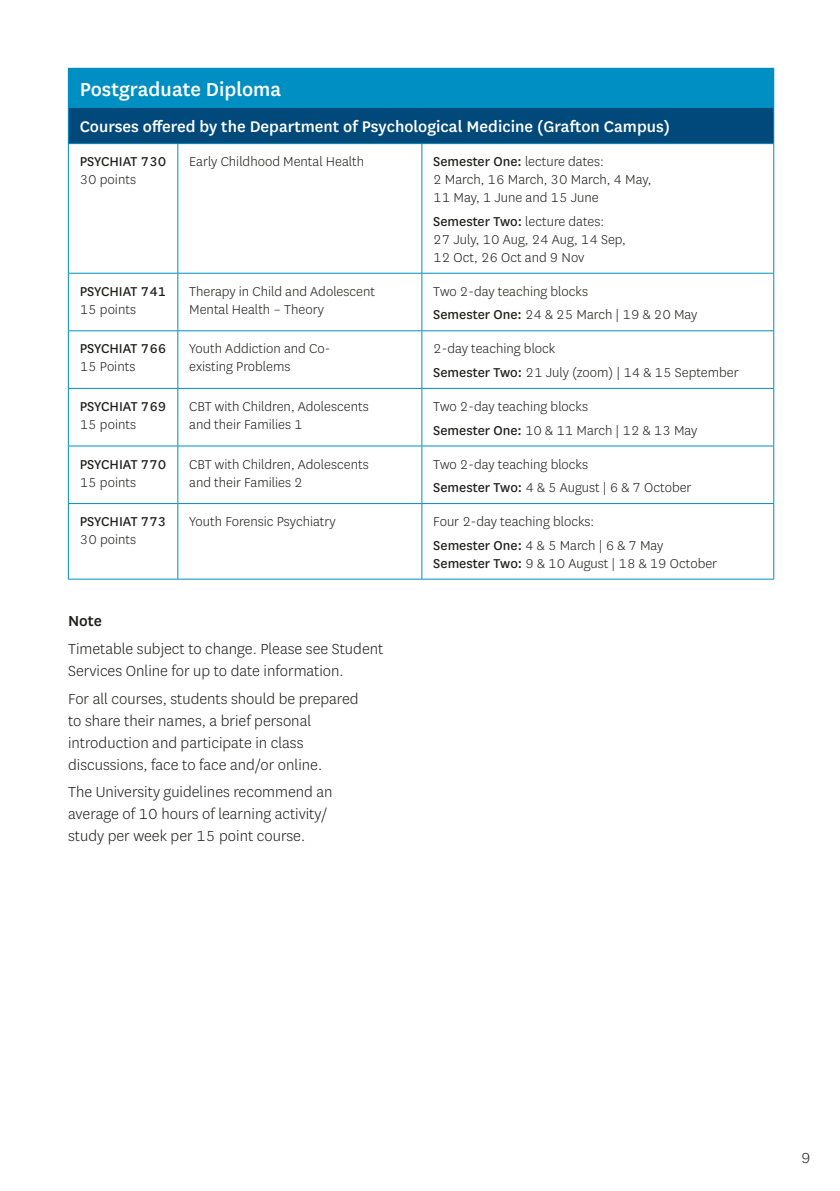
<style>
.page{position:relative;width:840px;height:1191px;background:#fff}
.page>*{position:absolute;margin:0;border:0;box-sizing:border-box;transform-origin:0 0}
.t1{font:500 22px "National";color:#fff}
.t2{font:500 18px "National";color:#fff}
.t3{font:300 17px/22px "National";color:#1d1d1b}
.t4{font:500 17px "National";color:#1d1d1b}
.t5{font:300 15px/18px "National";color:#1d1d1b}
.t6{font:15px "National";color:#1d1d1b}
.s1{font-weight:400}
</style>
<div class="page">
<div style="left:68px;top:68px;width:705px;height:39px;background:#008fc3"></div>
<div style="left:68px;top:107px;width:705px;height:37px;background:#00497a"></div>
<hr style="left:68px;top:108px;width:1px;height:35px;background:#008fc3">
<hr style="left:773px;top:108px;width:1px;height:35px;background:#008fc3">
<hr style="left:68px;top:143px;width:110px;height:1px;background:#008fc3">
<hr style="left:68px;top:144px;width:1px;height:129px;background:#008fc3">
<hr style="left:178px;top:143px;width:243px;height:1px;background:#008fc3">
<hr style="left:177px;top:144px;width:1px;height:129px;background:#008fc3">
<hr style="left:421px;top:143px;width:352px;height:1px;background:#008fc3">
<hr style="left:421px;top:144px;width:1px;height:129px;background:#008fc3">
<hr style="left:773px;top:144px;width:1px;height:129px;background:#008fc3">
<hr style="left:68px;top:273px;width:110px;height:1px;background:#008fc3">
<hr style="left:68px;top:273px;width:1px;height:57px;background:#008fc3">
<hr style="left:178px;top:273px;width:243px;height:1px;background:#008fc3">
<hr style="left:177px;top:273px;width:1px;height:57px;background:#008fc3">
<hr style="left:421px;top:273px;width:352px;height:1px;background:#008fc3">
<hr style="left:421px;top:273px;width:1px;height:57px;background:#008fc3">
<hr style="left:773px;top:273px;width:1px;height:57px;background:#008fc3">
<hr style="left:68px;top:330px;width:110px;height:1px;background:#008fc3">
<hr style="left:68px;top:331px;width:1px;height:57px;background:#008fc3">
<hr style="left:178px;top:330px;width:243px;height:1px;background:#008fc3">
<hr style="left:177px;top:331px;width:1px;height:57px;background:#008fc3">
<hr style="left:421px;top:330px;width:352px;height:1px;background:#008fc3">
<hr style="left:421px;top:331px;width:1px;height:57px;background:#008fc3">
<hr style="left:773px;top:331px;width:1px;height:57px;background:#008fc3">
<hr style="left:68px;top:388px;width:110px;height:1px;background:#008fc3">
<hr style="left:68px;top:389px;width:1px;height:57px;background:#008fc3">
<hr style="left:178px;top:388px;width:243px;height:1px;background:#008fc3">
<hr style="left:177px;top:389px;width:1px;height:57px;background:#008fc3">
<hr style="left:421px;top:388px;width:352px;height:1px;background:#008fc3">
<hr style="left:421px;top:389px;width:1px;height:57px;background:#008fc3">
<hr style="left:773px;top:389px;width:1px;height:57px;background:#008fc3">
<hr style="left:68px;top:445px;width:110px;height:1px;background:#008fc3">
<hr style="left:68px;top:446px;width:1px;height:57px;background:#008fc3">
<hr style="left:178px;top:445px;width:243px;height:1px;background:#008fc3">
<hr style="left:177px;top:446px;width:1px;height:57px;background:#008fc3">
<hr style="left:421px;top:445px;width:352px;height:1px;background:#008fc3">
<hr style="left:421px;top:446px;width:1px;height:57px;background:#008fc3">
<hr style="left:773px;top:446px;width:1px;height:57px;background:#008fc3">
<hr style="left:68px;top:503px;width:110px;height:1px;background:#008fc3">
<hr style="left:68px;top:504px;width:1px;height:75px;background:#008fc3">
<hr style="left:178px;top:503px;width:243px;height:1px;background:#008fc3">
<hr style="left:177px;top:504px;width:1px;height:75px;background:#008fc3">
<hr style="left:421px;top:503px;width:352px;height:1px;background:#008fc3">
<hr style="left:421px;top:504px;width:1px;height:75px;background:#008fc3">
<hr style="left:773px;top:504px;width:1px;height:75px;background:#008fc3">
<hr style="left:68px;top:579px;width:110px;height:1px;background:#008fc3">
<hr style="left:178px;top:579px;width:243px;height:1px;background:#008fc3">
<hr style="left:421px;top:579px;width:352px;height:1px;background:#008fc3">
<hr style="left:773px;top:69px;width:1px;height:38px;background:#008fc3">
<hr style="left:68px;top:107px;width:110px;height:1px;background:#008fc3">
<hr style="left:178px;top:107px;width:243px;height:1px;background:#008fc3">
<hr style="left:421px;top:107px;width:352px;height:1px;background:#008fc3">
<h1 class="t1" style="left:80px;top:74px;width:203px">Postgraduate Diploma</h1>
<p class="t2" style="left:80px;top:114px;width:591px">Courses offered by the Department of Psychological Medicine (Grafton Campus)</p>
<p class="t6" style="left:80px;top:152px;width:88px">PSYCHIAT 730</p>
<p class="t5" style="left:80px;top:170px;width:58px">30 points</p>
<p class="t5" style="left:189px;top:152px;width:176px">Early Childhood Mental Health</p>
<p class="t5" style="left:433px;top:152px;width:220px"><span class="s1">Semester One:</span> lecture dates:<br>2 March, 16 March, 30 March, 4 May,<br>11 May, 1 June and 15 June</p>
<p class="t5" style="left:433px;top:212px;width:194px"><span class="s1">Semester Two:</span> lecture dates:<br>27 July, 10 Aug, 24 Aug, 14 Sep,<br>12 Oct, 26 Oct and 9 Nov</p>
<p class="t6" style="left:80px;top:281px;width:88px">PSYCHIAT 741</p>
<p class="t5" style="left:80px;top:300px;width:58px">15 points</p>
<p class="t5" style="left:189px;top:282px;width:187px">Therapy in Child and Adolescent<br>Mental Health – Theory</p>
<p class="t5" style="left:433px;top:279px;width:265px;line-height:23.6px">Two 2-day teaching blocks<br><span class="s1">Semester One:</span> 24 &amp; 25 March | 19 &amp; 20 May</p>
<p class="t6" style="left:80px;top:339px;width:88px">PSYCHIAT 766</p>
<p class="t5" style="left:80px;top:357px;width:57px">15 Points</p>
<p class="t5" style="left:189px;top:339px;width:142px">Youth Addiction and Co&shy;existing Problems</p>
<p class="t5" style="left:433px;top:336px;width:307px;line-height:23.6px">2-day teaching block<br><span class="s1">Semester Two:</span> 21 July (zoom) | 14 &amp; 15 September</p>
<p class="t6" style="left:80px;top:396px;width:88px">PSYCHIAT 769</p>
<p class="t5" style="left:80px;top:415px;width:58px">15 points</p>
<p class="t5" style="left:189px;top:397px;width:181px">CBT with Children, Adolescents and their Families 1</p>
<p class="t5" style="left:433px;top:394px;width:265px;line-height:23.6px">Two 2-day teaching blocks<br><span class="s1">Semester One:</span> 10 &amp; 11 March | 12 &amp; 13 May</p>
<p class="t6" style="left:80px;top:454px;width:88px">PSYCHIAT 770</p>
<p class="t5" style="left:80px;top:472px;width:58px">15 points</p>
<p class="t5" style="left:189px;top:454px;width:181px">CBT with Children, Adolescents and their Families 2</p>
<p class="t5" style="left:433px;top:452px;width:259px;line-height:23.6px">Two 2-day teaching blocks<br><span class="s1">Semester Two:</span> 4 &amp; 5 August | 6 &amp; 7 October</p>
<p class="t6" style="left:80px;top:511px;width:88px">PSYCHIAT 773</p>
<p class="t5" style="left:80px;top:530px;width:58px">30 points</p>
<p class="t5" style="left:189px;top:512px;width:148px">Youth Forensic Psychiatry</p>
<p class="t5" style="left:433px;top:509px;width:231px;line-height:23.6px">Four 2-day teaching blocks:<br><span class="s1">Semester One:</span> 4 &amp; 5 March | 6 &amp; 7 May</p>
<p class="t5" style="left:433px;top:554px;width:285px"><span class="s1">Semester Two:</span> 9 &amp; 10 August | 18 &amp; 19 October</p>
<p class="t4" style="left:68px;top:609px;width:35px">Note</p>
<p class="t3" style="left:68px;top:637px;width:316px">Timetable subject to change. Please see Student<br>Services Online for up to date information.</p>
<p class="t3" style="left:68px;top:687px;width:292px">For all courses, students should be prepared to share their names, a brief personal introduction and participate in class discussions, face to face and/or online.</p>
<p class="t3" style="left:68px;top:780px;width:266px">The University guidelines recommend an average of 10 hours of learning activity/ study per week per 15 point course.</p>
<p class="t3" style="left:800px;top:1146px;width:11px">9</p>
</div>
